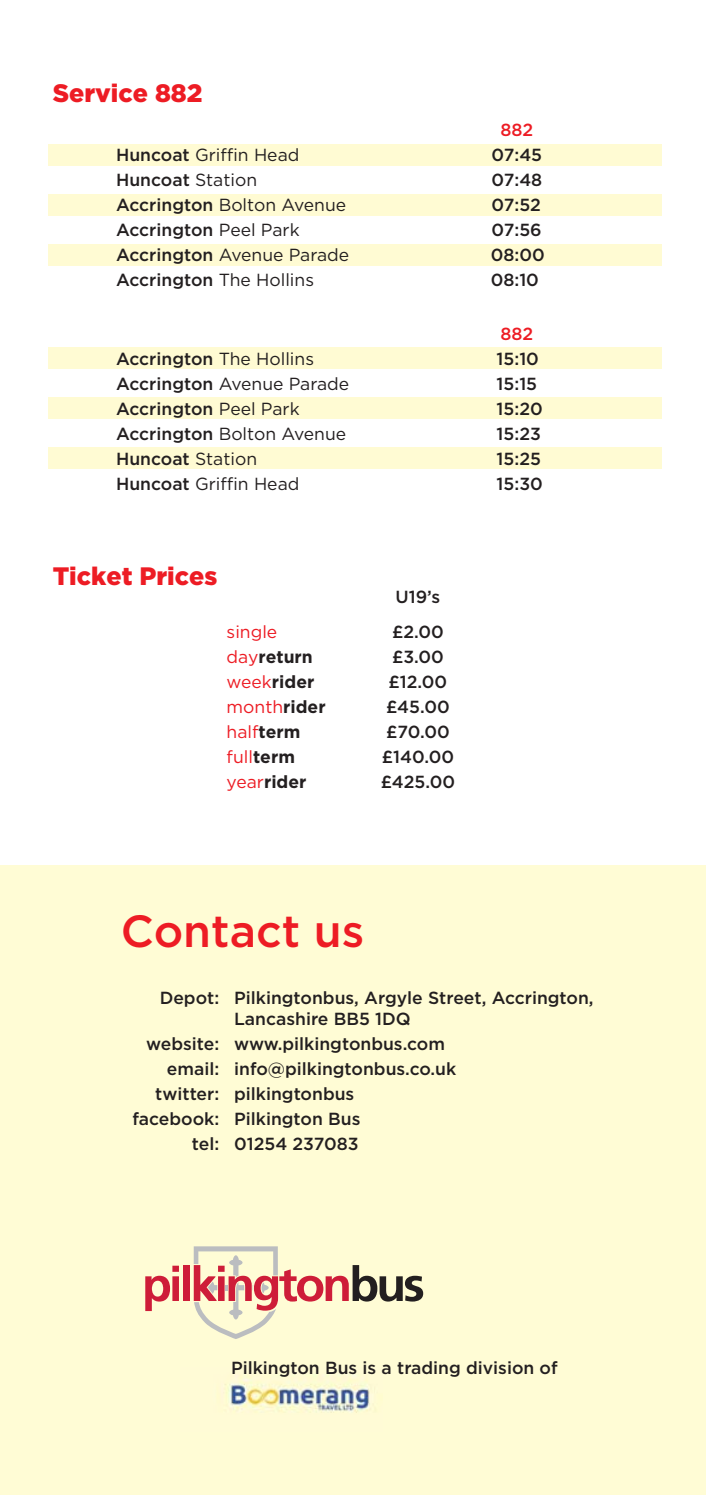
<style>
.page{position:relative;width:706px;height:1495px;background:#fff}
.page>*{position:absolute;margin:0;border:0;box-sizing:border-box;transform-origin:0 0}
.t1{font:500 45px "Gotham";color:#ed1c24}
.t2{font:900 25.25px "Gotham";color:#ed1c24}
.t3{font:500 17.5px/21px "Gotham";color:#231f20}
.t4{font:17.5px "Gotham";color:#231f20}
.t5{font:17.5px "Gotham";color:#ed1c24}
.t6{font:700 17.5px "Gotham";color:#231f20}
.t7{font:500 17.5px "Gotham";color:#ed1c24}
.s1{font-weight:500}
.s2{font-weight:400}
.s3{font-weight:400;color:#ed1c24}
.s4{font-weight:700;color:#231f20}
</style>
<div class="page">
<div style="left:0;top:864px;width:706px;height:630px;background:#fffcd5"></div>
<img style="left:225px;top:1375px;width:146px;height:38px">
<svg style="left:145px;top:1275px;width:25px;height:35px"></svg>
<div style="left:172px;top:1276px;width:7px;height:24px;background:#ce1d39"></div>
<div style="left:172px;top:1265px;width:7px;height:6px;background:#ce1d39"></div>
<div style="left:183px;top:1264px;width:7px;height:36px;background:#ce1d39"></div>
<svg style="left:194px;top:1246px;width:229px;height:92px"></svg>
<div style="left:48px;top:144px;width:613px;height:22px;background:#fffbd3"></div>
<div style="left:48px;top:194px;width:613px;height:22px;background:#fffbd3"></div>
<div style="left:48px;top:244px;width:613px;height:22px;background:#fffbd3"></div>
<div style="left:48px;top:346px;width:613px;height:22px;background:#fffbd3"></div>
<div style="left:48px;top:396px;width:613px;height:22px;background:#fffbd3"></div>
<div style="left:48px;top:446px;width:613px;height:22px;background:#fffbd3"></div>
<h2 class="t2" style="left:53px;top:78px;width:151px">Service 882</h2>
<p class="t7" style="left:500px;top:122px;width:34px">882</p>
<p class="t4" style="left:116px;top:148px;width:185px"><span class="s1">Huncoat</span> Griffin Head</p>
<p class="t3" style="left:491px;top:146px;width:52px">07:45</p>
<p class="t3" style="left:116px;top:171px;width:142px">Huncoat <span class="s2">Station</span></p>
<p class="t3" style="left:491px;top:171px;width:52px">07:48</p>
<p class="t4" style="left:116px;top:198px;width:231px"><span class="s1">Accrington</span> Bolton Avenue</p>
<p class="t3" style="left:491px;top:196px;width:51px">07:52</p>
<p class="t3" style="left:116px;top:221px;width:185px">Accrington <span class="s2">Peel Park</span></p>
<p class="t3" style="left:491px;top:221px;width:52px">07:56</p>
<p class="t4" style="left:116px;top:248px;width:234px"><span class="s1">Accrington</span> Avenue Parade</p>
<p class="t3" style="left:491px;top:246px;width:55px">08:00</p>
<p class="t3" style="left:116px;top:271px;width:199px">Accrington <span class="s2">The Hollins</span></p>
<p class="t3" style="left:491px;top:271px;width:50px">08:10</p>
<p class="t7" style="left:500px;top:326px;width:34px">882</p>
<p class="t3" style="left:116px;top:349px;width:199px">Accrington <span class="s2">The Hollins</span></p>
<p class="t3" style="left:496px;top:349px;width:44px">15:10</p>
<p class="t4" style="left:116px;top:376px;width:234px"><span class="s1">Accrington</span> Avenue Parade</p>
<p class="t3" style="left:496px;top:374px;width:42px">15:15</p>
<p class="t3" style="left:116px;top:399px;width:185px">Accrington <span class="s2">Peel Park</span></p>
<p class="t3" style="left:496px;top:399px;width:48px">15:20</p>
<p class="t4" style="left:116px;top:426px;width:231px"><span class="s1">Accrington</span> Bolton Avenue</p>
<p class="t3" style="left:496px;top:424px;width:46px">15:23</p>
<p class="t3" style="left:116px;top:449px;width:142px">Huncoat <span class="s2">Station</span></p>
<p class="t3" style="left:496px;top:449px;width:46px">15:25</p>
<p class="t4" style="left:116px;top:476px;width:185px"><span class="s1">Huncoat</span> Griffin Head</p>
<p class="t3" style="left:496px;top:474px;width:48px">15:30</p>
<h2 class="t2" style="left:53px;top:561px;width:166px">Ticket Prices</h2>
<p class="t3" style="left:395px;top:588px;width:46px">U19’s</p>
<p class="t5" style="left:227px;top:625px;width:52px">single</p>
<p class="t3" style="left:392px;top:623px;width:53px">£2.00</p>
<p class="t6" style="left:227px;top:647px;width:88px"><span class="s3">day</span>return</p>
<p class="t3" style="left:392px;top:648px;width:53px">£3.00</p>
<p class="t6" style="left:227px;top:672px;width:89px"><span class="s3">week</span>rider</p>
<p class="t3" style="left:388px;top:673px;width:60px">£12.00</p>
<p class="t5" style="left:227px;top:700px;width:101px">month<span class="s4">rider</span></p>
<p class="t3" style="left:386px;top:698px;width:65px">£45.00</p>
<p class="t5" style="left:227px;top:725px;width:75px">half<span class="s4">term</span></p>
<p class="t3" style="left:386px;top:723px;width:65px">£70.00</p>
<p class="t5" style="left:227px;top:750px;width:70px">full<span class="s4">term</span></p>
<p class="t3" style="left:382px;top:748px;width:74px">£140.00</p>
<p class="t6" style="left:227px;top:772px;width:81px"><span class="s3">year</span>rider</p>
<p class="t3" style="left:381px;top:773px;width:76px">£425.00</p>
<h1 class="t1" style="left:121px;top:911px;width:245px">Contact us</h1>
<p class="t3" style="left:234px;top:988px;width:361px;text-indent:-74px">Depot: Pilkingtonbus, Argyle Street, Accrington,<br>Lancashire BB5 1DQ</p>
<p class="t3" style="left:146px;top:1034px;width:300px">website: www.pilkingtonbus.com</p>
<p class="t3" style="left:167px;top:1059px;width:291px">email: info@pilkingtonbus.co.uk</p>
<p class="t3" style="left:155px;top:1084px;width:201px">twitter: pilkingtonbus</p>
<p class="t3" style="left:133px;top:1109px;width:229px">facebook: Pilkington Bus</p>
<p class="t3" style="left:192px;top:1134px;width:168px">tel: 01254 237083</p>
<p class="t3" style="left:231px;top:1357px;width:328px">Pilkington Bus is a trading division of</p>
</div>
